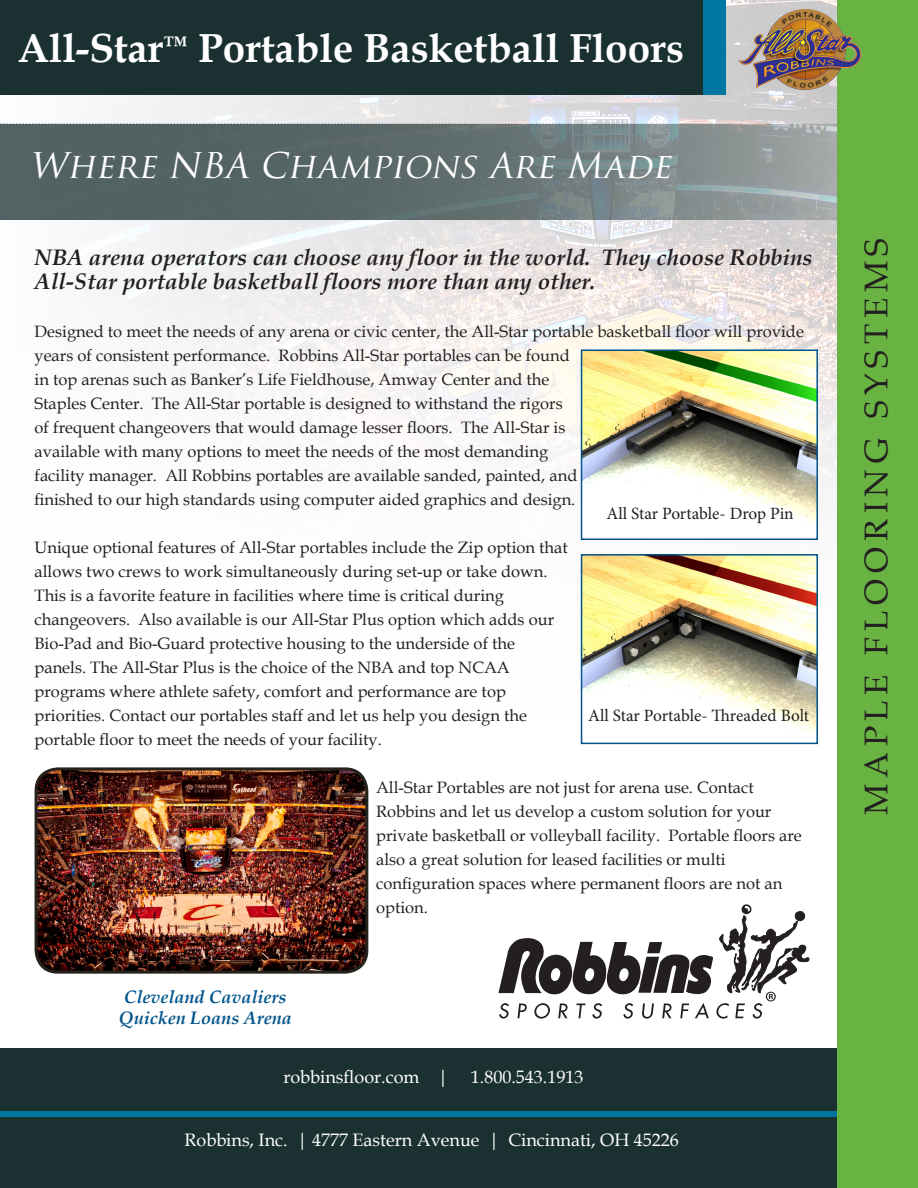
<style>
.page{position:relative;width:918px;height:1188px;background:#fff}
.page>*{position:absolute;margin:0;border:0;box-sizing:border-box;transform-origin:0 0}
.t1{font:700 40.5px "Book Antiqua";color:#fff}
.t2{font:italic 34.5px "Trajan Pro";color:#fff}
.t3{font:33px "Book Antiqua";letter-spacing:.175em;color:#231f20}
.t4{font:italic 700 22.5px "Book Antiqua";color:#231f20}
.t5{font:18px "Book Antiqua";color:#fff}
.t6{font:italic 700 18px "Book Antiqua";color:#00548b}
.t7{font:17.25px "Minion Pro";color:#231f20}
.t8{font:16.5px/24px "Book Antiqua";color:#231f20}
</style>
<div class="page">
<img style="left:0;top:0;width:838px;height:299px">
<svg style="left:0;top:123px;width:838px;height:97px;background:#6a7777"></svg>
<div style="left:0;top:1049px;width:918px;height:139px;background:#1b3030"></div>
<div style="left:0;top:1111px;width:918px;height:6px;background:#0077a0"></div>
<div style="left:838px;top:0;width:80px;height:1188px;background:#69b342"></div>
<div style="left:20px;top:0;width:706px;height:94px;background:#0077a0"></div>
<div style="left:0;top:0;width:702px;height:94px;background:#1b3030"></div>
<svg style="left:499px;top:905px;width:310px;height:114px"></svg>
<img style="left:738px;top:9px;width:124px;height:81px">
<img style="left:36px;top:769px;width:331px;height:203px">
<div style="left:35px;top:767px;width:333px;height:207px;border:3px solid #26221c;border-radius:22px"></div>
<img style="left:584px;top:353px;width:231px;height:184px">
<div style="left:581px;top:350px;width:237px;height:190px;border:2px solid #00548b"></div>
<img style="left:584px;top:557px;width:231px;height:175px">
<div style="left:581px;top:554px;width:237px;height:190px;border:2px solid #00548b"></div>
<p class="t1" style="left:17px;top:21px;width:668px">All-Star<sup>™</sup> Portable Basketball Floors</p>
<p class="t2" style="left:29px;top:144px;width:651px">Where NBA Champions Are Made</p>
<p class="t4" style="left:35px;top:242px;width:780px">NBA arena operators can choose any floor in the world. They choose Robbins</p>
<p class="t4" style="left:35px;top:266px;width:563px">All-Star portable basketball floors more than any other.</p>
<p class="t8" style="left:35px;top:319px;width:771px">Designed to meet the needs of any arena or civic center, the All-Star portable basketball floor will provide years of consistent performance. Robbins All-Star portables can be found<br>in top arenas such as Banker’s Life Fieldhouse, Amway Center and the<br>Staples Center. The All-Star portable is designed to withstand the rigors<br>of frequent changeovers that would damage lesser floors. The All-Star is</p>
<p class="t8" style="left:35px;top:439px;width:544px">available with many options to meet the needs of the most demanding facility manager. All Robbins portables are available sanded, painted, and finished to our high standards using computer aided graphics and design.</p>
<p class="t8" style="left:35px;top:535px;width:535px">Unique optional features of All-Star portables include the Zip option that allows two crews to work simultaneously during set-up or take down.<br>This is a favorite feature in facilities where time is critical during</p>
<p class="t8" style="left:35px;top:607px;width:521px">changeovers. Also available is our All-Star Plus option which adds our<br>Bio-Pad and Bio-Guard protective housing to the underside of the</p>
<p class="t8" style="left:35px;top:655px;width:477px">panels. The All-Star Plus is the choice of the NBA and top NCAA</p>
<p class="t8" style="left:35px;top:679px;width:473px">programs where athlete safety, comfort and performance are top</p>
<p class="t8" style="left:35px;top:703px;width:494px">priorities. Contact our portables staff and let us help you design the</p>
<p class="t8" style="left:35px;top:727px;width:349px">portable floor to meet the needs of your facility.</p>
<p class="t8" style="left:376px;top:775px;width:379px">All-Star Portables are not just for arena use. Contact</p>
<p class="t8" style="left:376px;top:799px;width:397px">Robbins and let us develop a custom solution for your</p>
<p class="t8" style="left:376px;top:823px;width:427px">private basketball or volleyball facility. Portable floors are also a great solution for leased facilities or multi</p>
<p class="t8" style="left:376px;top:871px;width:408px">configuration spaces where permanent floors are not an</p>
<p class="t8" style="left:376px;top:895px;width:53px">option.</p>
<p class="t7" style="left:606px;top:502px;width:189px">All Star Portable- Drop Pin</p>
<p class="t7" style="left:588px;top:704px;width:223px">All Star Portable- Threaded Bolt</p>
<p class="t6" style="left:124px;top:984px;width:164px">Cleveland Cavaliers</p>
<p class="t6" style="left:119px;top:1006px;width:175px">Quicken Loans Arena</p>
<p class="t5" style="left:283px;top:1065px;width:167px">robbinsfloor.com |</p>
<p class="t5" style="left:471px;top:1065px;width:114px">1.800.543.1913</p>
<p class="t5" style="left:185px;top:1127px;width:496px">Robbins, Inc. | 4777 Eastern Avenue | Cincinnati, OH 45226</p>
<p class="t3" style="left:853px;top:815px;width:578px;rotate:-90deg">MAPLE FLOORING SYSTEMS</p>
</div>
